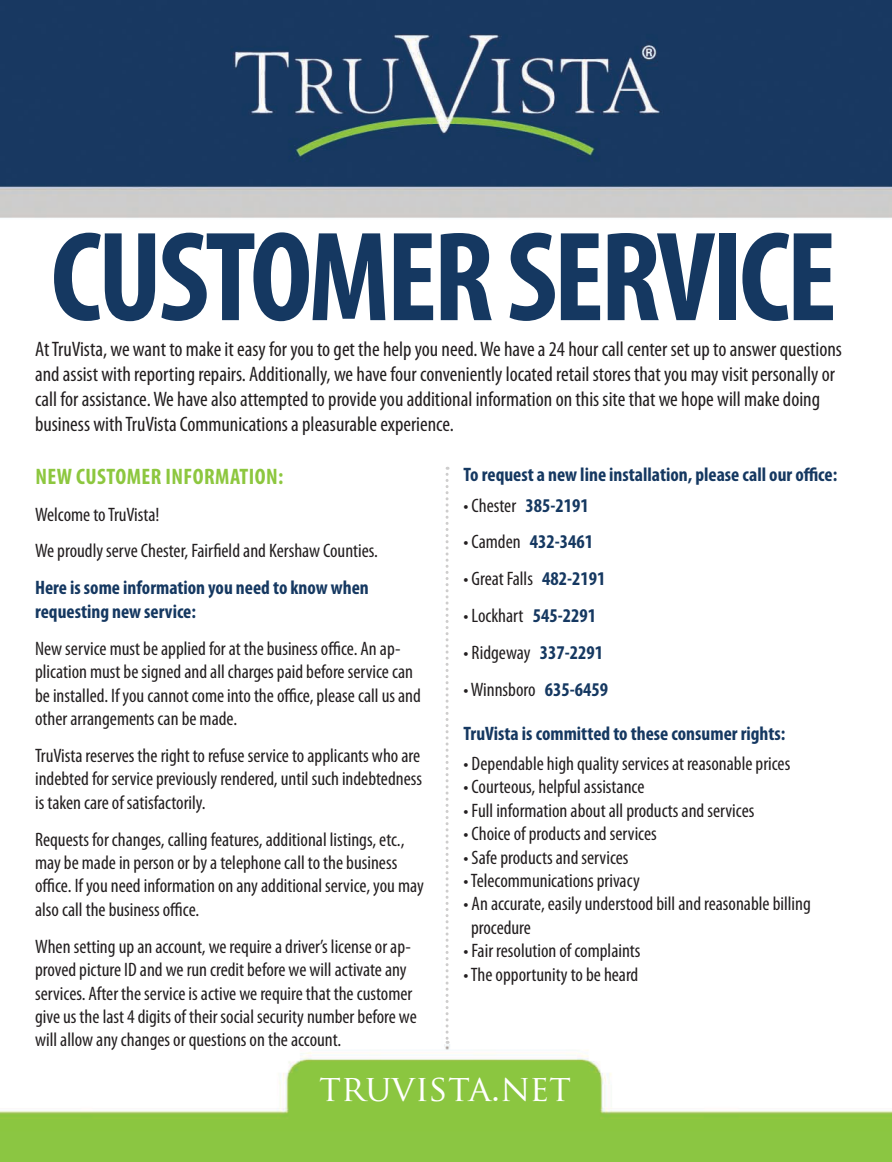
<style>
.page{position:relative;width:892px;height:1162px;background:#fff}
.page>*{position:absolute;margin:0;border:0;box-sizing:border-box;transform-origin:0 0}
.t1{font:700 condensed 128.7px "Myriad Pro";letter-spacing:-.03em;color:#153861}
.t2{font:36px "Trajan Pro";color:#fff}
.t3{font:700 condensed 22.5px "Myriad Pro";letter-spacing:.02em;color:#8dc73f}
.t4{font:condensed 21px/25.2px "Myriad Pro";color:#231f20}
.t5{font:condensed 19.5px/23.4px "Myriad Pro";color:#231f20}
.t6{font:700 condensed 19.5px/23.4px "Myriad Pro";color:#153861}
.s1{font-weight:700;color:#153861}
.s2{font-weight:400;color:#231f20}
</style>
<div class="page">
<img style="left:0;top:0;width:891px;height:1161px">
<div style="left:442px;top:416px;width:9px;height:627px;background:#fff"></div>
<svg style="left:445px;top:466px;width:3px;height:577px"></svg>
<h1 class="t1" style="left:51px;top:197px;width:104px">CUSTOMER</h1>
<h1 class="t1" style="left:506px;top:197px;width:320px">SERVICE</h1>
<p class="t4" style="left:35px;top:336px;width:808px">At TruVista, we want to make it easy for you to get the help you need. We have a 24 hour call center set up to answer questions and assist with reporting repairs. Additionally, we have four conveniently located retail stores that you may visit personally or call for assistance. We have also attempted to provide you additional information on this site that we hope will make doing business with TruVista Communications a pleasurable experience.</p>
<p class="t3" style="left:35px;top:462px;width:249px">New Customer Information:</p>
<p class="t5" style="left:35px;top:495px;width:344px;line-height:36.9px">Welcome to TruVista!<br>We proudly serve Chester, Fairfield and Kershaw Counties.</p>
<p class="t6" style="left:35px;top:575px;width:335px">Here is some information you need to know when requesting new service:</p>
<p class="t5" style="left:35px;top:636px;width:387px">New service must be applied for at the business office. An ap&shy;plication must be signed and all charges paid before service can be installed. If you cannot come into the office, please call us and other arrangements can be made.</p>
<p class="t5" style="left:35px;top:743px;width:388px;text-align:justify">TruVista reserves the right to refuse service to applicants who are indebted for service previously rendered, until such indebtedness is taken care of satisfactorily.</p>
<p class="t5" style="left:35px;top:827px;width:390px">Requests for changes, calling features, additional listings, etc., may be made in person or by a telephone call to the business office. If you need information on any additional service, you may also call the business office.</p>
<p class="t5" style="left:35px;top:934px;width:383px">When setting up an account, we require a driver’s license or ap&shy;proved picture ID and we run credit before we will activate any services. After the service is active we require that the customer give us the last 4 digits of their social security number before we will allow any changes or questions on the account.</p>
<p class="t6" style="left:463px;top:462px;width:375px">To request a new line installation, please call our office:</p>
<p class="t5" style="left:463px;top:493px;width:127px">• Chester <span class="s1">385-2191</span></p>
<p class="t6" style="left:463px;top:530px;width:131px"><span class="s2">• Camden</span> 432-3461</p>
<p class="t5" style="left:463px;top:567px;width:143px">• Great Falls <span class="s1">482-2191</span></p>
<p class="t5" style="left:463px;top:604px;width:134px">• Lockhart <span class="s1">545-2291</span></p>
<p class="t5" style="left:463px;top:640px;width:141px">• Ridgeway <span class="s1">337-2291</span></p>
<p class="t5" style="left:463px;top:677px;width:146px">• Winnsboro <span class="s1">635-6459</span></p>
<p class="t6" style="left:463px;top:721px;width:323px">TruVista is committed to these consumer rights:</p>
<p class="t5" style="left:463px;top:751px;width:328px">• Dependable high quality services at reasonable prices</p>
<p class="t5" style="left:463px;top:775px;width:182px">• Courteous, helpful assistance</p>
<p class="t5" style="left:463px;top:798px;width:292px">• Full information about all products and services</p>
<p class="t5" style="left:463px;top:821px;width:195px">• Choice of products and services</p>
<p class="t5" style="left:463px;top:845px;width:166px">• Safe products and services</p>
<p class="t5" style="left:463px;top:868px;width:178px">• Telecommunications privacy</p>
<p class="t5" style="left:471px;top:892px;width:341px;text-indent:-8px">• An accurate, easily understood bill and reasonable billing procedure</p>
<p class="t5" style="left:463px;top:938px;width:178px">• Fair resolution of complaints</p>
<p class="t5" style="left:463px;top:962px;width:176px">• The opportunity to be heard</p>
<h2 class="t2" style="left:319px;top:1064px;width:253px">TRUVISTA.NET</h2>
</div>
